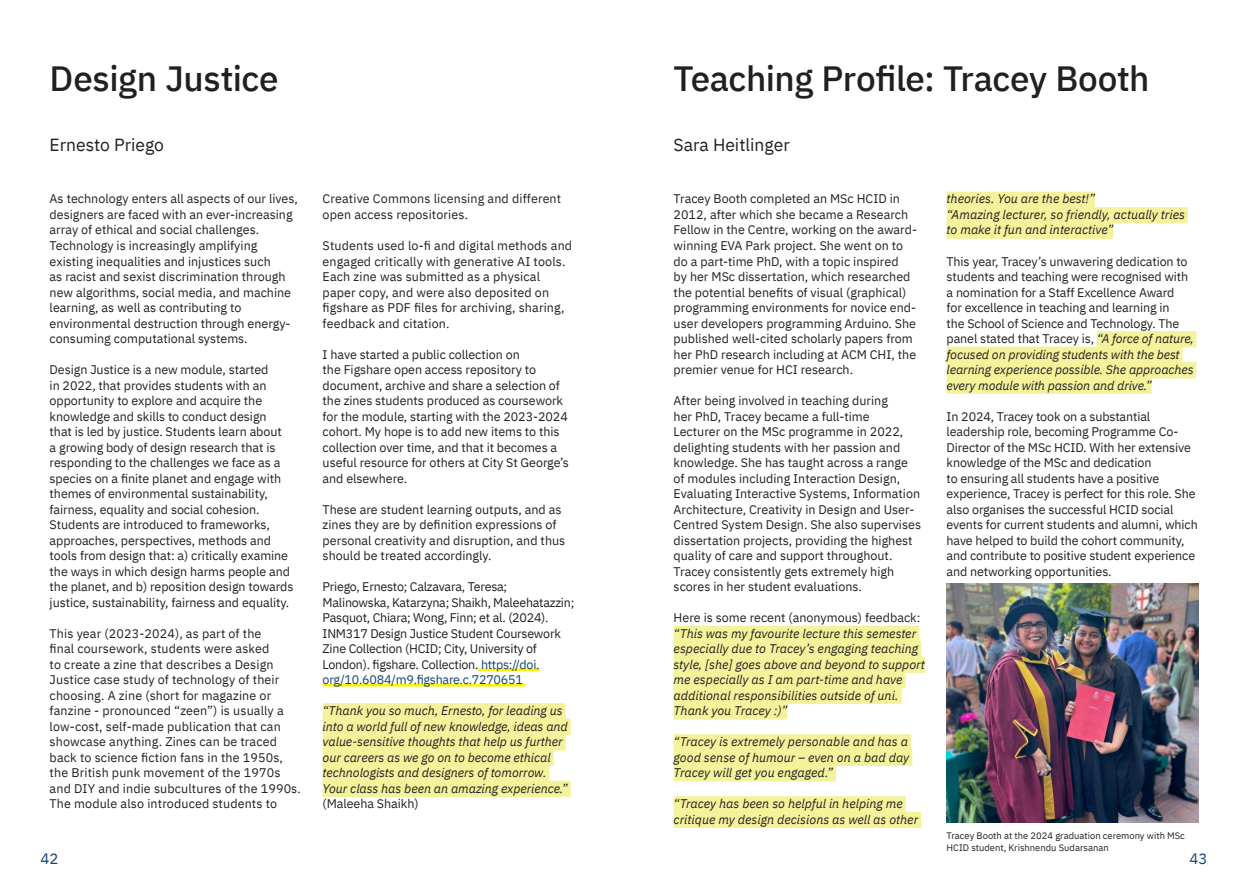
<style>
.page{position:relative;width:1248px;height:886px;background:#fff}
.page>*{position:absolute;margin:0;border:0;box-sizing:border-box;transform-origin:0 0}
.t1{font:500 35px "IBM Plex Sans";letter-spacing:-.015em;color:#231f20}
.t2{font:17.5px "IBM Plex Sans";color:#231f20}
.t3{font:15px "IBM Plex Sans";color:#114270}
.t4{font:12.5px/15.5px "IBM Plex Sans";letter-spacing:-.005em;color:#231f20}
.t5{font:italic 12.5px/15.5px "IBM Plex Sans";color:#231f20}
.t6{font:9.38px/11.9px "IBM Plex Sans";color:#231f20}
.s1{color:#114270}
.s2{font-style:normal}
.s3{font-style:italic}
</style>
<div class="page">
<hr style="left:478px;top:668px;width:61px;height:3px;background:#fff101">
<hr style="left:322px;top:684px;width:203px;height:2px;background:#fff101">
<div style="left:322px;top:703px;width:243px;height:16px;background:#f4f29b"></div>
<div style="left:322px;top:719px;width:248px;height:16px;background:#f4f29b"></div>
<div style="left:322px;top:734px;width:243px;height:16px;background:#f4f29b"></div>
<div style="left:322px;top:750px;width:231px;height:16px;background:#f4f29b"></div>
<div style="left:322px;top:765px;width:227px;height:16px;background:#f4f29b"></div>
<div style="left:322px;top:781px;width:248px;height:16px;background:#f4f29b"></div>
<div style="left:673px;top:626px;width:246px;height:16px;background:#f4f29b"></div>
<div style="left:673px;top:641px;width:248px;height:16px;background:#f4f29b"></div>
<div style="left:673px;top:657px;width:252px;height:16px;background:#f4f29b"></div>
<div style="left:673px;top:672px;width:232px;height:16px;background:#f4f29b"></div>
<div style="left:673px;top:688px;width:228px;height:16px;background:#f4f29b"></div>
<div style="left:673px;top:703px;width:114px;height:16px;background:#f4f29b"></div>
<div style="left:673px;top:734px;width:237px;height:16px;background:#f4f29b"></div>
<div style="left:673px;top:750px;width:239px;height:16px;background:#f4f29b"></div>
<div style="left:673px;top:765px;width:162px;height:16px;background:#f4f29b"></div>
<div style="left:673px;top:796px;width:232px;height:16px;background:#f4f29b"></div>
<div style="left:673px;top:812px;width:248px;height:16px;background:#f4f29b"></div>
<div style="left:946px;top:192px;width:148px;height:16px;background:#f4f29b"></div>
<div style="left:946px;top:207px;width:241px;height:16px;background:#f4f29b"></div>
<div style="left:946px;top:223px;width:167px;height:16px;background:#f4f29b"></div>
<div style="left:1096px;top:331px;width:100px;height:16px;background:#f4f29b"></div>
<div style="left:946px;top:347px;width:236px;height:16px;background:#f4f29b"></div>
<div style="left:946px;top:362px;width:250px;height:16px;background:#f4f29b"></div>
<div style="left:946px;top:378px;width:205px;height:16px;background:#f4f29b"></div>
<img style="left:946px;top:583px;width:252px;height:239px">
<p class="t1" style="left:50px;top:51px;width:230px">Design Justice</p>
<p class="t2" style="left:50px;top:131px;width:116px">Ernesto Priego</p>
<p class="t4" style="left:50px;top:190px;width:250px">As technology enters all aspects of our lives, designers are faced with an ever-increasing array of ethical and social challenges.<br>Technology is increasingly amplifying existing inequalities and injustices such<br>as racist and sexist discrimination through new algorithms, social media, and machine learning, as well as contributing to environmental destruction through energy&shy;consuming computational systems.</p>
<p class="t4" style="left:50px;top:361px;width:245px">Design Justice is a new module, started<br>in 2022, that provides students with an opportunity to explore and acquire the knowledge and skills to conduct design<br>that is led by justice. Students learn about<br>a growing body of design research that is responding to the challenges we face as a species on a finite planet and engage with themes of environmental sustainability, fairness, equality and social cohesion.<br>Students are introduced to frameworks, approaches, perspectives, methods and tools from design that: a) critically examine the ways in which design harms people and the planet, and b) reposition design towards justice, sustainability, fairness and equality.</p>
<p class="t4" style="left:50px;top:624px;width:253px">This year (2023-2024), as part of the<br>final coursework, students were asked<br>to create a zine that describes a Design Justice case study of technology of their choosing. A zine (short for magazine or fanzine - pronounced “zeen”) is usually a low-cost, self-made publication that can showcase anything. Zines can be traced back to science fiction fans in the 1950s, the British punk movement of the 1970s and DIY and indie subcultures of the 1990s.<br>The module also introduced students to</p>
<p class="t4" style="left:322px;top:190px;width:240px">Creative Commons licensing and different open access repositories.</p>
<p class="t4" style="left:322px;top:237px;width:251px">Students used lo-fi and digital methods and engaged critically with generative AI tools.<br>Each zine was submitted as a physical paper copy, and were also deposited on figshare as PDF files for archiving, sharing, feedback and citation.</p>
<p class="t4" style="left:322px;top:345px;width:248px">I have started a public collection on<br>the Figshare open access repository to document, archive and share a selection of the zines students produced as coursework for the module, starting with the 2023-2024 cohort. My hope is to add new items to this collection over time, and that it becomes a useful resource for others at City St George’s and elsewhere.</p>
<p class="t4" style="left:322px;top:500px;width:244px">These are student learning outputs, and as zines they are by definition expressions of personal creativity and disruption, and thus should be treated accordingly.</p>
<p class="t4" style="left:322px;top:578px;width:253px">Priego, Ernesto; Calzavara, Teresa; Malinowska, Katarzyna; Shaikh, Maleehatazzin; Pasquot, Chiara; Wong, Finn; et al. (2024).<br>INM317 Design Justice Student Coursework Zine Collection (HCID; City, University of London). figshare. Collection. <span class="s1">https://doi. org/10.6084/m9.figshare.c.7270651</span></p>
<p class="t5" style="left:322px;top:702px;width:247px">“Thank you so much, Ernesto, for leading us into a world full of new knowledge, ideas and value-sensitive thoughts that help us further our careers as we go on to become ethical technologists and designers of tomorrow.<br>Your class has been an amazing experience.” <span class="s2">(Maleeha Shaikh)</span></p>
<p class="t1" style="left:673px;top:51px;width:477px">Teaching Profile: Tracey Booth</p>
<p class="t2" style="left:673px;top:131px;width:118px">Sara Heitlinger</p>
<p class="t4" style="left:673px;top:190px;width:245px">Tracey Booth completed an MSc HCID in 2012, after which she became a Research Fellow in the Centre, working on the award&shy;winning EVA Park project. She went on to do a part-time PhD, with a topic inspired<br>by her MSc dissertation, which researched the potential benefits of visual (graphical) programming environments for novice end&shy;user developers programming Arduino. She published well-cited scholarly papers from her PhD research including at ACM CHI, the premier venue for HCI research.</p>
<p class="t4" style="left:673px;top:392px;width:249px">After being involved in teaching during<br>her PhD, Tracey became a full-time<br>Lecturer on the MSc programme in 2022, delighting students with her passion and knowledge. She has taught across a range of modules including Interaction Design, Evaluating Interactive Systems, Information Architecture, Creativity in Design and User-Centred System Design. She also supervises dissertation projects, providing the highest quality of care and support throughout.<br>Tracey consistently gets extremely high scores in her student evaluations.</p>
<p class="t4" style="left:673px;top:609px;width:248px">Here is some recent (anonymous) feedback:</p>
<p class="t5" style="left:673px;top:624px;width:253px">“This was my favourite lecture this semester especially due to Tracey’s engaging teaching style, [she] goes above and beyond to support me especially as I am part-time and have additional responsibilities outside of uni.<br>Thank you Tracey :)”</p>
<p class="t5" style="left:673px;top:733px;width:237px;text-align:justify">“Tracey is extremely personable and has a good sense of humour – even on a bad day Tracey will get you engaged.”</p>
<p class="t5" style="left:673px;top:795px;width:246px">“Tracey has been so helpful in helping me critique my design decisions as well as other</p>
<p class="t5" style="left:946px;top:190px;width:240px">theories. You are the best!”<br>“Amazing lecturer, so friendly, actually tries to make it fun and interactive”</p>
<p class="t4" style="left:946px;top:252px;width:249px">This year, Tracey’s unwavering dedication to students and teaching were recognised with a nomination for a Staff Excellence Award<br>for excellence in teaching and learning in<br>the School of Science and Technology. The panel stated that Tracey is, <span class="s3">“A force of nature, focused on providing students with the best learning experience possible. She approaches every module with passion and drive.”</span></p>
<p class="t4" style="left:946px;top:407px;width:253px">In 2024, Tracey took on a substantial leadership role, becoming Programme Co-Director of the MSc HCID. With her extensive knowledge of the MSc and dedication<br>to ensuring all students have a positive experience, Tracey is perfect for this role. She also organises the successful HCID social events for current students and alumni, which have helped to build the cohort community, and contribute to positive student experience and networking opportunities.</p>
<p class="t6" style="left:946px;top:828px;width:240px">Tracey Booth at the 2024 graduation ceremony with MSc<br>HCID student, Krishnendu Sudarsanan</p>
<p class="t3" style="left:41px;top:847px;width:20px">42</p>
<p class="t3" style="left:1189px;top:847px;width:20px">43</p>
</div>
